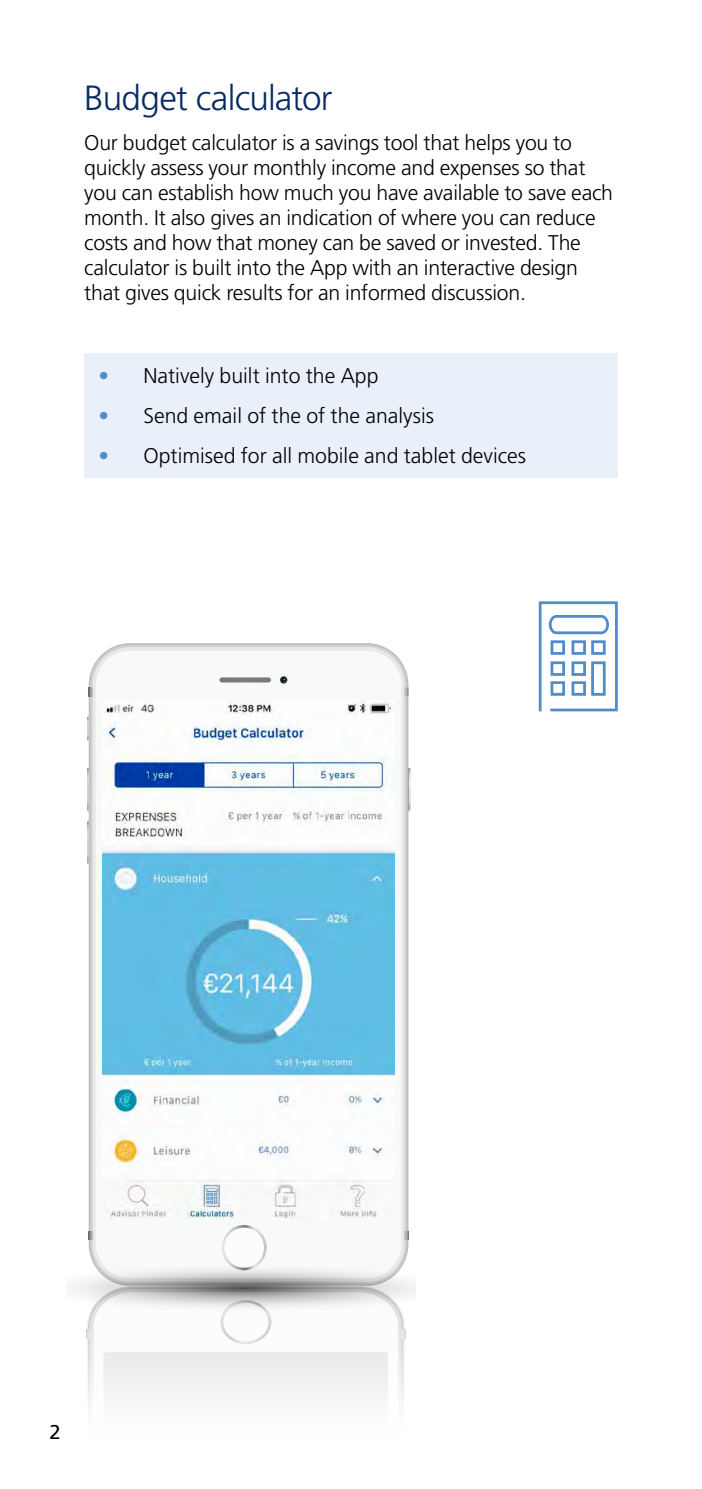
<style>
.page{position:relative;width:702px;height:1489px;background:#fff}
.page>*{position:absolute;margin:0;border:0;box-sizing:border-box;transform-origin:0 0}
.t1{font:300 35px "Frutiger";letter-spacing:-.02em;color:#092a62}
.t2{font:300 21.25px/25px "Frutiger";letter-spacing:-.01em;color:#000}
.t3{font:20px "Frutiger";color:#000}
.s1{color:#528cc8}
</style>
<div class="page">
<div style="left:84px;top:353px;width:533px;height:124px;background:#e9f0fa"></div>
<svg style="left:538px;top:601px;width:79px;height:110px"></svg>
<svg style="left:408px;top:768px;width:3px;height:43px"></svg>
<svg style="left:87px;top:768px;width:2px;height:43px"></svg>
<svg style="left:87px;top:716px;width:2px;height:24px"></svg>
<svg style="left:87px;top:821px;width:2px;height:43px"></svg>
<svg style="left:89px;top:643px;width:316px;height:581px;background:#dbdcdd"></svg>
<svg style="left:95px;top:650px;width:307px;height:574px"></svg>
<svg style="left:89px;top:687px;width:4px;height:9px"></svg>
<svg style="left:404px;top:687px;width:4px;height:9px"></svg>
<svg style="left:87px;top:1343px;width:317px;height:64px"></svg>
<svg style="left:94px;top:1343px;width:304px;height:64px"></svg>
<div style="left:103px;top:1352px;width:285px;height:55px;background:#f0f0f1"></div>
<svg style="left:70px;top:1224px;width:346px;height:119px"></svg>
<svg style="left:220px;top:677px;width:51px;height:5px"></svg>
<svg style="left:280px;top:676px;width:7px;height:7px"></svg>
<img style="left:103px;top:700px;width:291px;height:518px">
<h1 class="t1" style="left:84px;top:78px;width:250px">Budget calculator</h1>
<p class="t2" style="left:84px;top:131px;width:530px">Our budget calculator is a savings tool that helps you to quickly assess your monthly income and expenses so that you can establish how much you have available to save each month. It also gives an indication of where you can reduce costs and how that money can be saved or invested. The calculator is built into the App with an interactive design that gives quick results for an informed discussion.</p>
<p class="t2" style="left:98px;top:364px;width:281px"><span class="s1">•</span> Natively built into the App</p>
<p class="t2" style="left:98px;top:404px;width:337px"><span class="s1">•</span> Send email of the of the analysis</p>
<p class="t2" style="left:98px;top:444px;width:429px"><span class="s1">•</span> Optimised for all mobile and tablet devices</p>
<p class="t3" style="left:50px;top:1419px;width:13px">2</p>
</div>
